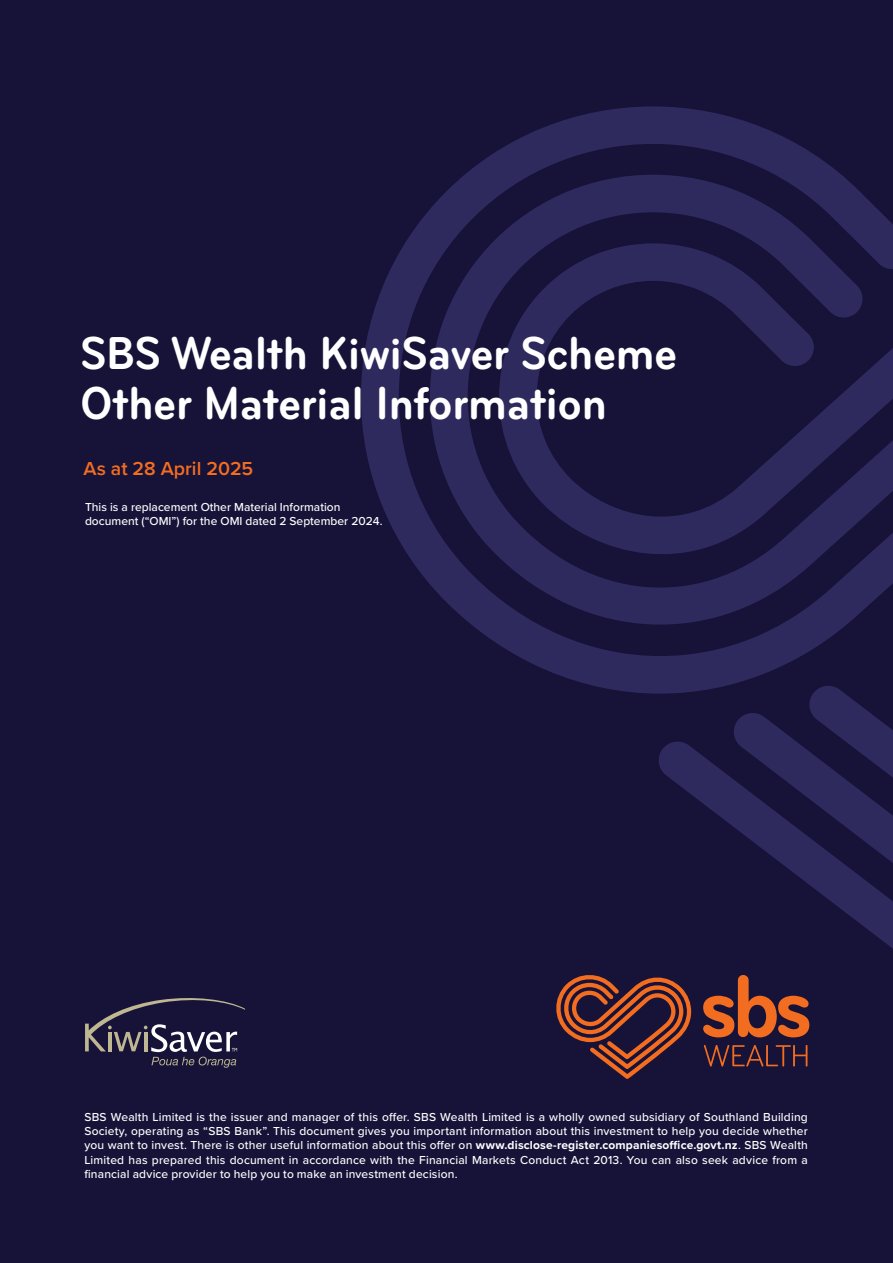
<style>
.page{position:relative;width:893px;height:1263px;background:#171238}
.page>*{position:absolute;margin:0;border:0;box-sizing:border-box;transform-origin:0 0}
.Paragraph_Style1{font:700 48px "Bryant Condensed";color:#fff}
.Paragraph_Style2{font:700 48px "Bryant Condensed";color:#fff}
.Paragraph_Style2-2{font:600 19.5px "Proxima Nova";color:#f36d21}
.Disclaimer_Text_Whit{font:500 12px/14.1px "Proxima Nova";letter-spacing:.015em;color:#fff;text-align:justify}
.Paragraph_Style2-3{font:500 12px/13.6px "Proxima Nova";color:#fff}
.s1{font-weight:700}
</style>
<div class="page">
<svg style="left:361px;top:106px;width:532px;height:908px"></svg>
<svg style="left:85px;top:998px;width:160px;height:70px"></svg>
<svg style="left:553px;top:972px;width:138px;height:107px"></svg>
<svg style="left:703px;top:975px;width:106px;height:62px"></svg>
<svg style="left:704px;top:1045px;width:103px;height:21px"></svg>
<p class="Paragraph_Style1" style="left:81px;top:324px;width:598px">SBS Wealth KiwiSaver Scheme</p>
<p class="Paragraph_Style2" style="left:81px;top:374px;width:528px">Other Material Information</p>
<p class="Paragraph_Style2-2" style="left:84px;top:454px;width:171px">As at 28 April 2025</p>
<p class="Paragraph_Style2-3" style="left:85px;top:500px;width:299px">This is a replacement Other Material Information document (“OMI”) for the OMI dated 2 September 2024.</p>
<p class="Disclaimer_Text_Whit" style="left:84px;top:1110px;width:725px">SBS Wealth Limited is the issuer and manager of this offer. SBS Wealth Limited is a wholly owned subsidiary of Southland Building Society, operating as “SBS Bank”. This document gives you important information about this investment to help you decide whether you want to invest. There is other useful information about this offer on <span class="s1">www.disclose-register.companiesoffice.govt.nz</span>. SBS Wealth Limited has prepared this document in accordance with the Financial Markets Conduct Act 2013. You can also seek advice from a financial advice provider to help you to make an investment decision.</p>
</div>
